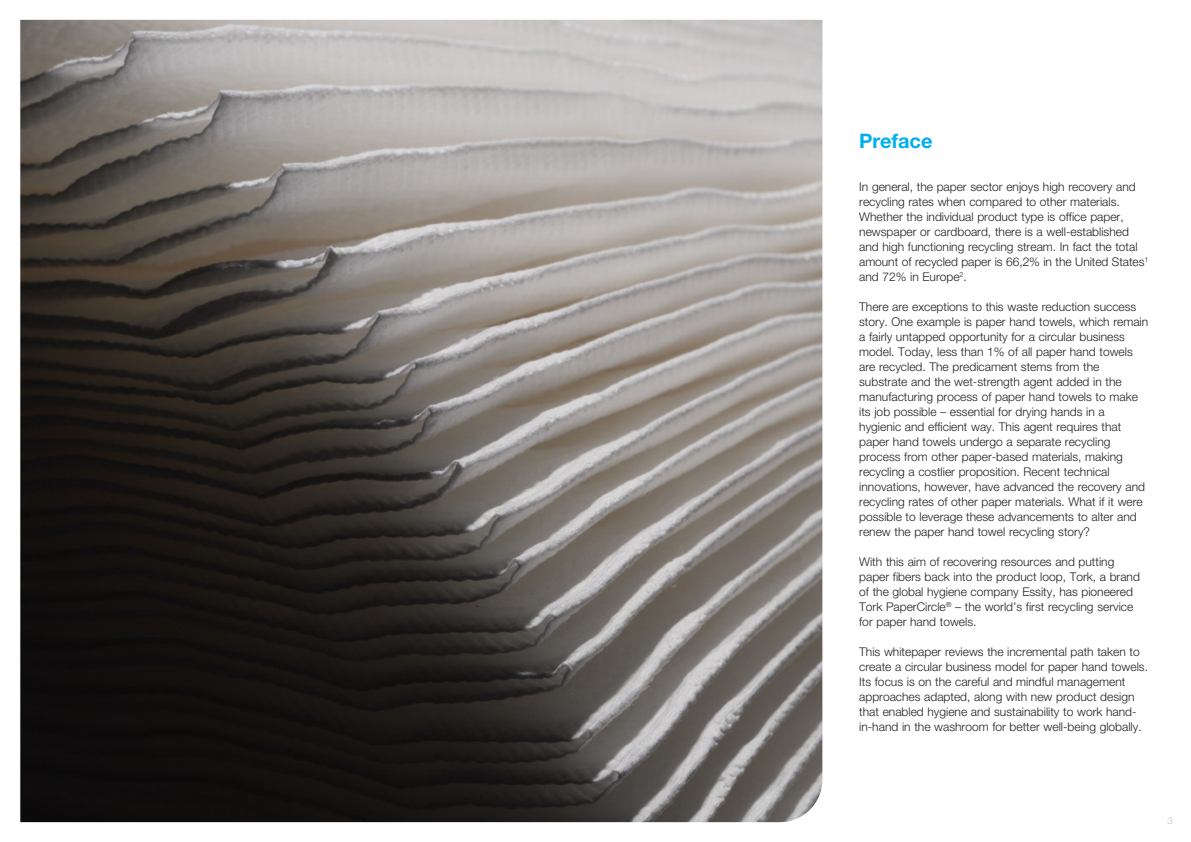
<style>
.page{position:relative;width:1191px;height:842px;background:#fff}
.page>*{position:absolute;margin:0;border:0;box-sizing:border-box;transform-origin:0 0}
.rubrik{font:700 20px "Helvetica Neue LT Std";letter-spacing:-.005em;color:#00aeef}
.ingress{font:300 12px/15px "Helvetica Neue LT Std";color:#231f20}
.t1{font:300 9.5px "Helvetica Neue LT Std";color:#c2c3c6}
</style>
<div class="page">
<img style="left:20px;top:20px;width:802px;height:802px">
<p class="rubrik" style="left:859px;top:128px;width:75px">Preface</p>
<p class="ingress" style="left:859px;top:179px;width:291px">In general, the paper sector enjoys high recovery and recycling rates when compared to other materials.<br>Whether the individual product type is office paper, newspaper or cardboard, there is a well-established and high functioning recycling stream. In fact the total amount of recycled paper is 66,2% in the United States<sup>1 </sup>and 72% in Europe<sup>2</sup>.</p>
<p class="ingress" style="left:859px;top:299px;width:290px">There are exceptions to this waste reduction success story. One example is paper hand towels, which remain a fairly untapped opportunity for a circular business model. Today, less than 1% of all paper hand towels are recycled. The predicament stems from the substrate and the wet-strength agent added in the manufacturing process of paper hand towels to make its job possible – essential for drying hands in a hygienic and efficient way. This agent requires that paper hand towels undergo a separate recycling process from other paper-based materials, making recycling a costlier proposition. Recent technical innovations, however, have advanced the recovery and recycling rates of other paper materials. What if it were possible to leverage these advancements to alter and renew the paper hand towel recycling story?</p>
<p class="ingress" style="left:859px;top:554px;width:282px">With this aim of recovering resources and putting paper fibers back into the product loop, Tork, a brand of the global hygiene company Essity, has pioneered Tork PaperCircle<sup>®</sup> – the world’s first recycling service for paper hand towels.</p>
<p class="ingress" style="left:859px;top:644px;width:290px">This whitepaper reviews the incremental path taken to create a circular business model for paper hand towels.<br>Its focus is on the careful and mindful management approaches adapted, along with new product design that enabled hygiene and sustainability to work hand&shy;in-hand in the washroom for better well-being globally.</p>
<p class="t1" style="left:1167px;top:815px;width:7px">3</p>
</div>
